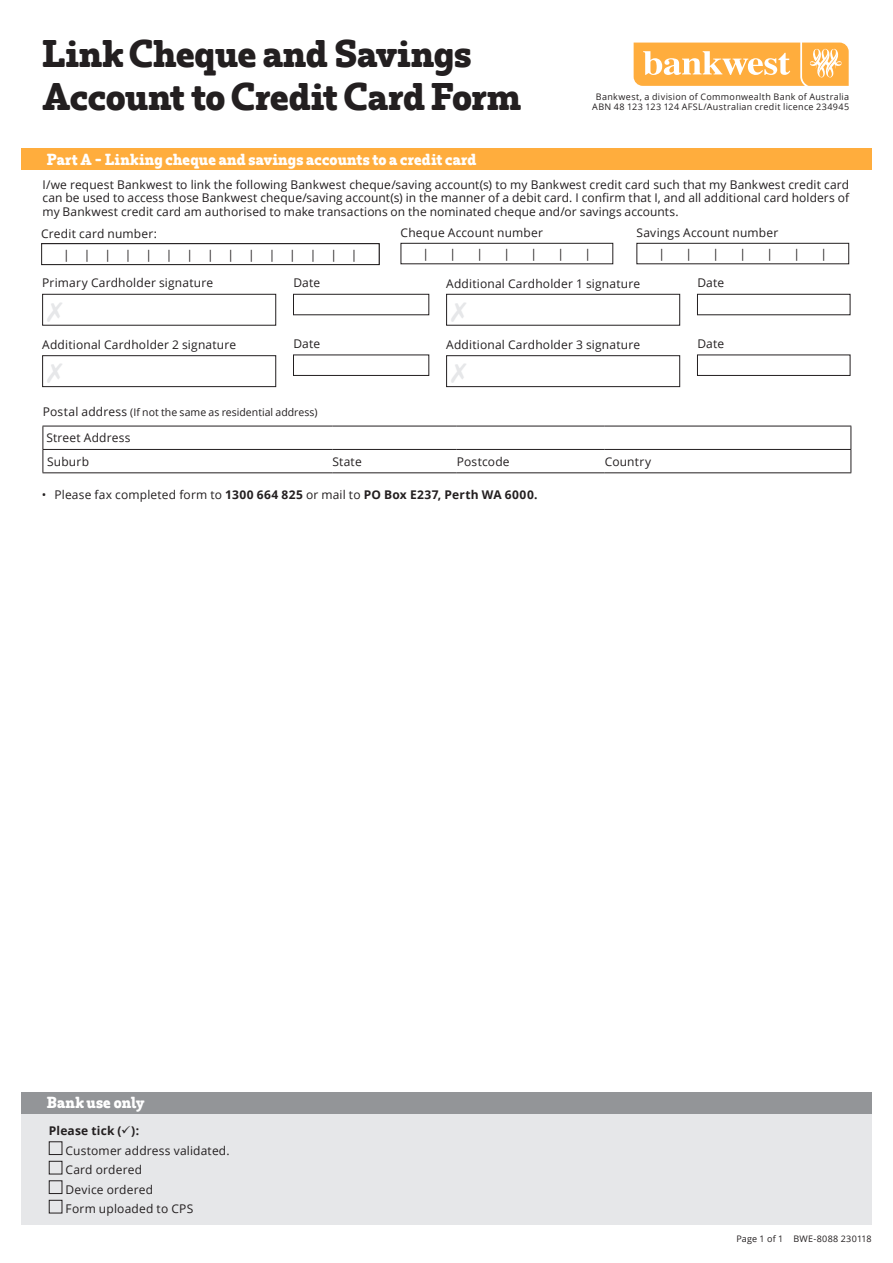
<style>
.page{position:relative;width:893px;height:1263px;background:#fff}
.page>*{position:absolute;margin:0;border:0;box-sizing:border-box;transform-origin:0 0}
.BW_Form_Light_Subhea{font:700 36px/43.5px "Bankwest Serif";letter-spacing:-.015em;color:#231f20}
.BW_Section_Headings{font:700 15px "Bankwest Serif";letter-spacing:.01em;color:#fff}
.BW_Light_Copy{font:12px/13.5px "Open Sans";letter-spacing:.015em;color:#231f20;text-align:justify}
.BW_Body_Copy{font:12px "Open Sans";letter-spacing:.015em;color:#231f20}
.BW_Light_Copy-2{font:700 12px "Open Sans";letter-spacing:.015em;color:#231f20}
.BW_Body_Copy-2{font:10.5px "Open Sans";color:#231f20}
.BW_License_and_ABN{font:9px "Open Sans";letter-spacing:.035em;color:#231f20}
.s1{font-size:12px}
.s2{font-weight:700}
</style>
<div class="page">
<svg style="left:633px;top:42px;width:216px;height:44px;background:#ffbe65"></svg>
<div style="left:401px;top:243px;width:212px;height:21px;border:1px solid #231f20"></div>
<div style="left:636px;top:243px;width:213px;height:21px;border:1px solid #231f20"></div>
<div style="left:41px;top:243px;width:338px;height:22px;border:1px solid #231f20"></div>
<div style="left:21px;top:149px;width:851px;height:21px;background:#ffad3d"></div>
<div style="left:293px;top:294px;width:136px;height:21px;border:1px solid #231f20"></div>
<div style="left:42px;top:294px;width:234px;height:32px;border:1px solid #231f20"></div>
<div style="left:446px;top:294px;width:234px;height:32px;border:1px solid #231f20"></div>
<div style="left:697px;top:294px;width:153px;height:21px;border:1px solid #231f20"></div>
<div style="left:42px;top:355px;width:234px;height:32px;border:1px solid #231f20"></div>
<div style="left:446px;top:355px;width:234px;height:32px;border:1px solid #231f20"></div>
<div style="left:293px;top:355px;width:136px;height:21px;border:1px solid #231f20"></div>
<div style="left:697px;top:355px;width:153px;height:21px;border:1px solid #231f20"></div>
<hr style="left:43px;top:426px;width:289px;height:1px;background:#231f20">
<hr style="left:332px;top:426px;width:125px;height:1px;background:#231f20">
<hr style="left:457px;top:426px;width:148px;height:1px;background:#231f20">
<hr style="left:605px;top:426px;width:246px;height:1px;background:#231f20">
<hr style="left:43px;top:449px;width:289px;height:1px;background:#231f20">
<svg style="left:43px;top:426px;width:1px;height:46px"></svg>
<hr style="left:332px;top:449px;width:125px;height:1px;background:#231f20">
<hr style="left:457px;top:449px;width:148px;height:1px;background:#231f20">
<hr style="left:605px;top:449px;width:246px;height:1px;background:#231f20">
<svg style="left:850px;top:426px;width:1px;height:46px"></svg>
<hr style="left:43px;top:472px;width:289px;height:1px;background:#231f20">
<hr style="left:332px;top:472px;width:125px;height:1px;background:#231f20">
<hr style="left:457px;top:472px;width:148px;height:1px;background:#231f20">
<hr style="left:605px;top:472px;width:246px;height:1px;background:#231f20">
<div style="left:21px;top:1113px;width:851px;height:112px;background:#e6e7e9"></div>
<div style="left:21px;top:1092px;width:851px;height:21px;background:#939598"></div>
<div style="left:49px;top:1141px;width:13px;height:14px;border:1px solid #231f20"></div>
<div style="left:49px;top:1161px;width:13px;height:13px;border:1px solid #231f20"></div>
<div style="left:49px;top:1180px;width:13px;height:14px;border:1px solid #231f20"></div>
<div style="left:49px;top:1200px;width:13px;height:13px;border:1px solid #231f20"></div>
<p class="BW_Form_Light_Subhea" style="left:43px;top:34px;width:480px">Link Cheque and Savings<br>Account to Credit Card Form</p>
<p class="BW_License_and_ABN" style="left:596px;top:90px;width:255px">Bankwest, a division of Commonwealth Bank of Australia</p>
<p class="BW_License_and_ABN" style="left:592px;top:101px;width:258px">ABN 48 123 123 124 AFSL/Australian credit licence 234945</p>
<p class="BW_Section_Headings" style="left:47px;top:152px;width:431px">Part A - Linking cheque and savings accounts to a credit card</p>
<p class="BW_Light_Copy" style="left:43px;top:177px;width:808px">I/we request Bankwest to link the following Bankwest cheque/saving account(s) to my Bankwest credit card such that my Bankwest credit card can be used to access those Bankwest cheque/saving account(s) in the manner of a debit card. I confirm that I, and all additional card holders of my Bankwest credit card am authorised to make transactions on the nominated cheque and/or savings accounts.</p>
<p class="BW_Light_Copy" style="left:41px;top:226px;width:117px">Credit card number:</p>
<p class="BW_Light_Copy" style="left:401px;top:226px;width:144px">Cheque Account number</p>
<p class="BW_Light_Copy" style="left:636px;top:226px;width:143px">Savings Account number</p>
<p class="BW_Light_Copy" style="left:63px;top:247px;width:296px">|||||||||||||||</p>
<p class="BW_Light_Copy" style="left:423px;top:247px;width:8px">|</p>
<p class="BW_Light_Copy" style="left:450px;top:247px;width:8px">|</p>
<p class="BW_Light_Copy" style="left:477px;top:247px;width:8px">|</p>
<p class="BW_Light_Copy" style="left:504px;top:247px;width:8px">|</p>
<p class="BW_Light_Copy" style="left:531px;top:247px;width:8px">|</p>
<p class="BW_Light_Copy" style="left:558px;top:247px;width:8px">|</p>
<p class="BW_Light_Copy" style="left:585px;top:247px;width:8px">|</p>
<p class="BW_Light_Copy" style="left:658px;top:247px;width:8px">|</p>
<p class="BW_Light_Copy" style="left:685px;top:247px;width:8px">|</p>
<p class="BW_Light_Copy" style="left:712px;top:247px;width:8px">|</p>
<p class="BW_Light_Copy" style="left:739px;top:247px;width:8px">|</p>
<p class="BW_Light_Copy" style="left:766px;top:247px;width:8px">|</p>
<p class="BW_Light_Copy" style="left:793px;top:247px;width:8px">|</p>
<p class="BW_Light_Copy" style="left:820px;top:247px;width:8px">|</p>
<p class="BW_Light_Copy" style="left:42px;top:275px;width:172px">Primary Cardholder signature</p>
<p class="BW_Light_Copy" style="left:446px;top:277px;width:195px">Additional Cardholder 1 signature</p>
<p class="BW_Light_Copy" style="left:697px;top:275px;width:28px">Date</p>
<p class="BW_Light_Copy" style="left:293px;top:275px;width:28px">Date</p>
<p class="BW_Light_Copy" style="left:42px;top:337px;width:195px">Additional Cardholder 2 signature</p>
<p class="BW_Light_Copy" style="left:293px;top:336px;width:28px">Date</p>
<p class="BW_Light_Copy" style="left:446px;top:337px;width:195px">Additional Cardholder 3 signature</p>
<p class="BW_Light_Copy" style="left:697px;top:336px;width:28px">Date</p>
<p class="BW_Body_Copy-2" style="left:43px;top:405px;width:276px"><span class="s1">Postal address</span> (If not the same as residential address)</p>
<p class="BW_Body_Copy" style="left:46px;top:430px;width:86px">Street Address</p>
<p class="BW_Body_Copy" style="left:47px;top:453px;width:43px">Suburb</p>
<p class="BW_Body_Copy" style="left:332px;top:453px;width:31px">State</p>
<p class="BW_Body_Copy" style="left:457px;top:453px;width:54px">Postcode</p>
<p class="BW_Body_Copy" style="left:605px;top:453px;width:48px">Country</p>
<p class="BW_Light_Copy" style="left:42px;top:487px;width:497px">• Please fax completed form to <span class="s2">1300 664 825</span> or mail to <span class="s2">PO Box E237, Perth WA 6000.</span></p>
<p class="BW_Section_Headings" style="left:47px;top:1095px;width:99px">Bank use only</p>
<p class="BW_Light_Copy-2" style="left:49px;top:1122px;width:92px">Please tick (✓):</p>
<p class="BW_Light_Copy" style="left:65px;top:1143px;width:166px">Customer address validated.</p>
<p class="BW_Light_Copy" style="left:65px;top:1163px;width:78px">Card ordered</p>
<p class="BW_Light_Copy" style="left:65px;top:1182px;width:89px">Device ordered</p>
<p class="BW_Light_Copy" style="left:65px;top:1202px;width:129px">Form uploaded to CPS</p>
<p class="BW_License_and_ABN" style="left:736px;top:1232px;width:137px">Page 1 of 1 BWE-8088 230118</p>
</div>
